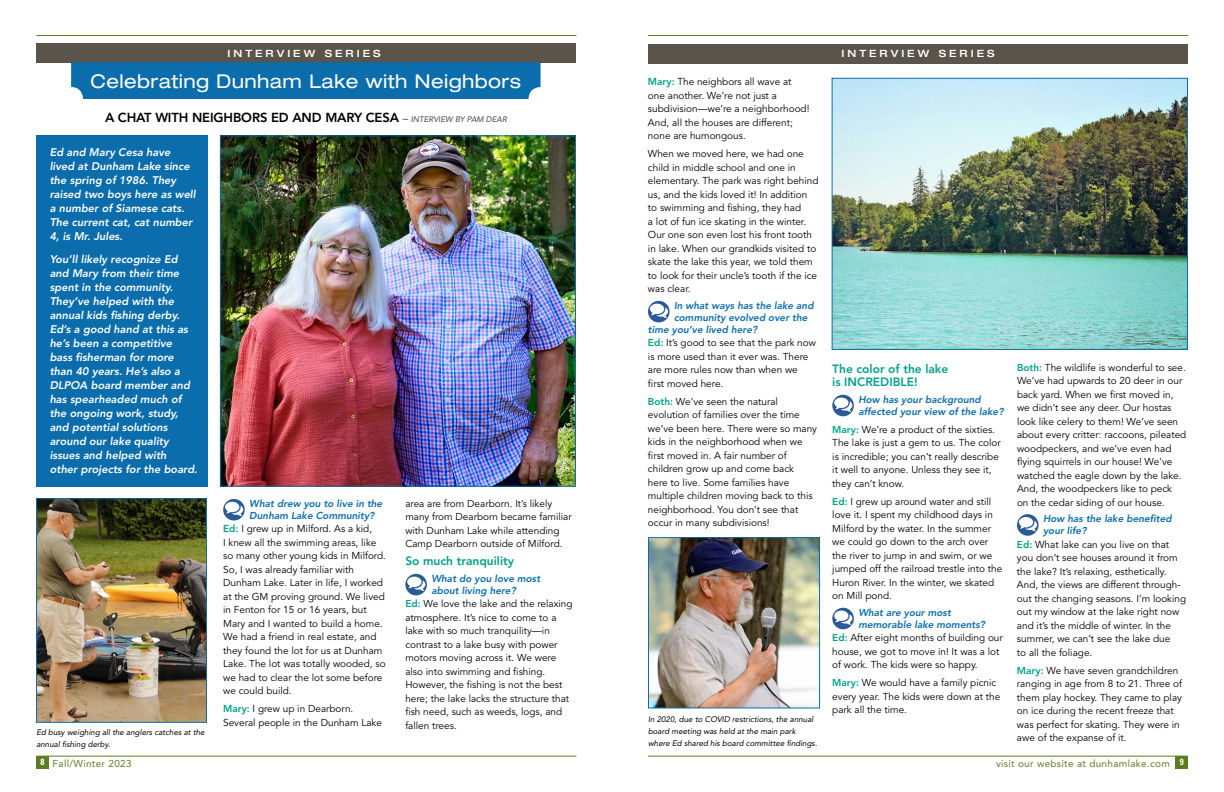
<style>
.page{position:relative;width:1224px;height:792px;background:#fff}
.page>*{position:absolute;margin:0;border:0;box-sizing:border-box;transform-origin:0 0}
.t1{font:expanded 19px "Helvetica Neue LT Std";letter-spacing:.02em;color:#fff}
.t2{font:800 13px "Avenir LT Std";letter-spacing:-.01em;color:#000}
.t3{font:800 12px/13.5px "Avenir LT Std";color:#00a189}
.t4{font:italic 800 11px/14px "Avenir LT Std";color:#fff}
.t5{font:10px/13.5px "Avenir LT Std";color:#000}
.t6{font:italic 800 10px/12px "Avenir LT Std";color:#0b6dab}
.t7{font:10px "Avenir LT Std";letter-spacing:.03em;color:#5e7d23}
.t8{font:500 expanded 10px "Helvetica Neue LT Std";letter-spacing:.3em;color:#fff}
.t9{font:italic 8px/12px "Avenir LT Std";color:#000}
.s1{font-weight:500;font-style:italic;font-size:11px;color:#565659}
.s2{font-weight:500;font-style:italic;font-size:8px;color:#565659}
.s3{font-weight:800;color:#00a189}
</style>
<div class="page">
<hr style="left:36px;top:756px;width:540px;height:1px;background:#5e7d23">
<div style="left:36px;top:756px;width:13px;height:12px;background:#5e7d23"></div>
<hr style="left:36px;top:35px;width:540px;height:1px;background:#5e7d23">
<hr style="left:648px;top:756px;width:540px;height:1px;background:#5e7d23">
<div style="left:1176px;top:756px;width:12px;height:12px;background:#5e7d23"></div>
<hr style="left:648px;top:35px;width:540px;height:1px;background:#5e7d23">
<div style="left:648px;top:44px;width:540px;height:19px;background:#5a544a"></div>
<div style="left:36px;top:43px;width:540px;height:19px;background:#5a544a"></div>
<div style="left:71px;top:62px;width:470px;height:37px;background:#0b6dab"></div>
<svg style="left:223px;top:499px;width:22px;height:22px"></svg>
<svg style="left:405px;top:574px;width:22px;height:21px"></svg>
<svg style="left:648px;top:301px;width:22px;height:21px"></svg>
<svg style="left:832px;top:395px;width:22px;height:21px"></svg>
<svg style="left:832px;top:608px;width:22px;height:21px"></svg>
<img style="left:222px;top:137px;width:352px;height:348px">
<div style="left:220px;top:135px;width:356px;height:352px;border:1px solid #0b6dab"></div>
<img style="left:834px;top:80px;width:352px;height:268px">
<div style="left:832px;top:78px;width:356px;height:272px;border:1px solid #0b6dab"></div>
<img style="left:38px;top:500px;width:167px;height:221px">
<div style="left:36px;top:498px;width:171px;height:225px;border:1px solid #0b6dab"></div>
<div style="left:36px;top:135px;width:171px;height:352px;background:#0b6dab"></div>
<svg style="left:1017px;top:514px;width:22px;height:22px"></svg>
<img style="left:650px;top:539px;width:168px;height:167px">
<div style="left:648px;top:537px;width:172px;height:171px;border:1px solid #0b6dab"></div>
<p class="t8" style="left:228px;top:47px;width:154px">INTERVIEW SERIES</p>
<p class="t8" style="left:842px;top:48px;width:154px">INTERVIEW SERIES</p>
<h1 class="t1" style="left:91px;top:69px;width:432px">Celebrating Dunham Lake with Neighbors</h1>
<h2 class="t2" style="left:105px;top:110px;width:403px">A CHAT WITH NEIGHBORS ED AND MARY CESA <span class="s1">–</span> <span class="s2">INTERVIEW BY PAM DEAR</span></h2>
<p class="t5" style="left:648px;top:75px;width:163px"><span class="s3">Mary:</span> The neighbors all wave at one another. We’re not just a subdivision—we’re a neighborhood!<br>And, all the houses are different; none are humongous.</p>
<p class="t5" style="left:648px;top:147px;width:172px">When we moved here, we had one child in middle school and one in elementary. The park was right behind us, and the kids loved it! In addition to swimming and fishing, they had<br>a lot of fun ice skating in the winter.<br>Our one son even lost his front tooth in lake. When our grandkids visited to skate the lake this year, we told them to look for their uncle’s tooth if the ice was clear.</p>
<p class="t6" style="left:674px;top:300px;width:141px">In what ways has the lake and</p>
<p class="t6" style="left:674px;top:312px;width:135px">community evolved over the</p>
<p class="t6" style="left:648px;top:324px;width:111px">time you’ve lived here?</p>
<p class="t5" style="left:648px;top:336px;width:170px"><span class="s3">Ed:</span> It’s good to see that the park now is more used than it ever was. There are more rules now than when we first moved here.</p>
<p class="t5" style="left:648px;top:395px;width:171px"><span class="s3">Both:</span> We’ve seen the natural evolution of families over the time we’ve been here. There were so many kids in the neighborhood when we first moved in. A fair number of children grow up and come back<br>here to live. Some families have multiple children moving back to this neighborhood. You don’t see that occur in many subdivisions!</p>
<p class="t4" style="left:50px;top:145px;width:148px">Ed and Mary Cesa have lived at Dunham Lake since the spring of 1986. They raised two boys here as well a number of Siamese cats.<br>The current cat, cat number<br>4, is Mr. Jules.</p>
<p class="t4" style="left:50px;top:252px;width:149px">You’ll likely recognize Ed and Mary from their time spent in the community.<br>They’ve helped with the annual kids fishing derby.<br>Ed’s a good hand at this as he’s been a competitive bass fisherman for more than 40 years. He’s also a<br>DLPOA board member and has spearheaded much of the ongoing work, study, and potential solutions around our lake quality issues and helped with<br>other projects for the board.</p>
<p class="t3" style="left:832px;top:362px;width:117px">The color of the lake is INCREDIBLE!</p>
<p class="t6" style="left:858px;top:393px;width:147px">How has your background affected your view of the lake?</p>
<p class="t5" style="left:832px;top:423px;width:170px"><span class="s3">Mary:</span> We’re a product of the sixties.<br>The lake is just a gem to us. The color is incredible; you can’t really describe it well to anyone. Unless they see it, they can’t know.</p>
<p class="t5" style="left:832px;top:495px;width:171px"><span class="s3">Ed:</span> I grew up around water and still love it. I spent my childhood days in<br>Milford by the water. In the summer we could go down to the arch over the river to jump in and swim, or we jumped off the railroad trestle into the<br>Huron River. In the winter, we skated on Mill pond.</p>
<p class="t6" style="left:858px;top:606px;width:128px">What are your most memorable lake moments?</p>
<p class="t5" style="left:832px;top:631px;width:172px"><span class="s3">Ed:</span> After eight months of building our house, we got to move in! It was a lot of work. The kids were so happy.</p>
<p class="t5" style="left:832px;top:676px;width:169px"><span class="s3">Mary:</span> We would have a family picnic every year. The kids were down at the park all the time.</p>
<p class="t5" style="left:405px;top:497px;width:168px">area are from Dearborn. It’s likely many from Dearborn became familiar with Dunham Lake while attending Camp Dearborn outside of Milford.</p>
<p class="t3" style="left:405px;top:554px;width:110px">So much tranquility</p>
<p class="t6" style="left:431px;top:572px;width:110px">What do you love most about living here?</p>
<p class="t5" style="left:405px;top:597px;width:169px"><span class="s3">Ed:</span> We love the lake and the relaxing atmosphere. It’s nice to come to a lake with so much tranquility—in contrast to a lake busy with power motors moving across it. We were also into swimming and fishing.<br>However, the fishing is not the best here; the lake lacks the structure that fish need, such as weeds, logs, and fallen trees.</p>
<p class="t6" style="left:249px;top:498px;width:135px">What drew you to live in the<br>Dunham Lake Community?</p>
<p class="t5" style="left:223px;top:523px;width:164px"><span class="s3">Ed:</span> I grew up in Milford. As a kid,<br>I knew all the swimming areas, like so many other young kids in Milford.<br>So, I was already familiar with<br>Dunham Lake. Later in life, I worked at the GM proving ground. We lived in Fenton for 15 or 16 years, but<br>Mary and I wanted to build a home.<br>We had a friend in real estate, and they found the lot for us at Dunham<br>Lake. The lot was totally wooded, so we had to clear the lot some before we could build.</p>
<p class="t5" style="left:223px;top:703px;width:160px"><span class="s3">Mary:</span> I grew up in Dearborn.<br>Several people in the Dunham Lake</p>
<p class="t9" style="left:648px;top:713px;width:171px">In 2020, due to COVID restrictions, the annual board meeting was held at the main park where Ed shared his board committee findings.</p>
<p class="t9" style="left:36px;top:726px;width:170px">Ed busy weighing all the anglers catches at the annual fishing derby.</p>
<p class="t5" style="left:1017px;top:361px;width:171px"><span class="s3">Both:</span> The wildlife is wonderful to see.<br>We’ve had upwards to 20 deer in our back yard. When we first moved in, we didn’t see any deer. Our hostas look like celery to them! We’ve seen about every critter: raccoons, pileated woodpeckers, and we’ve even had flying squirrels in our house! We’ve watched the eagle down by the lake.<br>And, the woodpeckers like to peck<br>on the cedar siding of our house.</p>
<p class="t6" style="left:1043px;top:513px;width:130px">How has the lake benefited your life?</p>
<p class="t5" style="left:1017px;top:538px;width:171px"><span class="s3">Ed:</span> What lake can you live on that you don’t see houses around it from the lake? It’s relaxing, esthetically.<br>And, the views are different through&shy;out the changing seasons. I’m looking out my window at the lake right now and it’s the middle of winter. In the summer, we can’t see the lake due<br>to all the foliage.</p>
<p class="t5" style="left:1017px;top:664px;width:167px"><span class="s3">Mary:</span> We have seven grandchildren ranging in age from 8 to 21. Three of them play hockey. They came to play on ice during the recent freeze that was perfect for skating. They were in awe of the expanse of it.</p>
<p class="t7" style="left:41px;top:758px;width:93px"><sup>8</sup> Fall/Winter 2023</p>
<p class="t7" style="left:996px;top:758px;width:189px">visit our website at dunhamlake.com <sup>9</sup></p>
</div>
